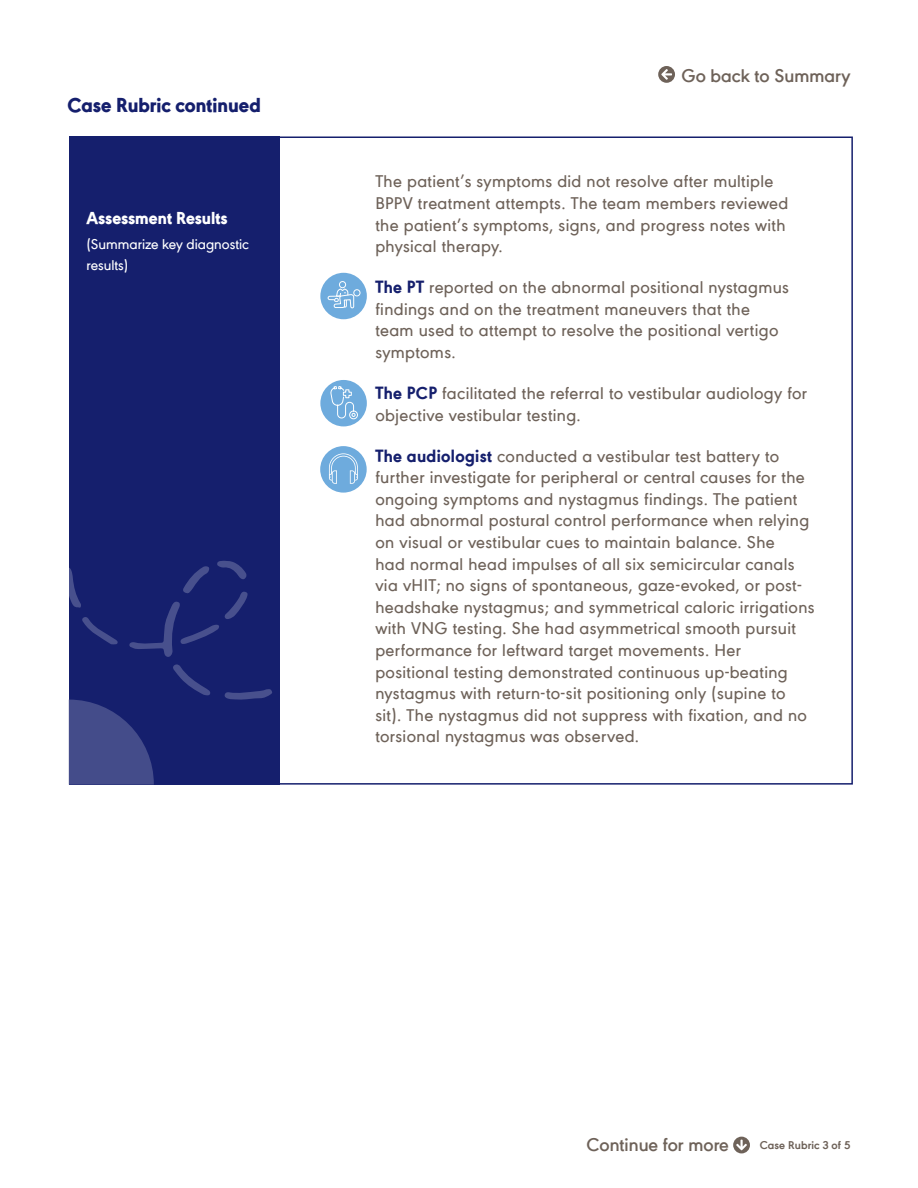
<style>
.page{position:relative;width:918px;height:1188px;background:#fff}
.page>*{position:absolute;margin:0;border:0;box-sizing:border-box;transform-origin:0 0}
.t1{font:800 21px "URW Geometric";color:#151f6d}
.t2{font:600 19.5px "URW Geometric";color:#6e6259}
.t3{font:500 18px/21.6px "URW Geometric";letter-spacing:.02em;color:#6e6259}
.t4{font:800 18px "URW Geometric";color:#fff}
.t5{font:500 15px/21px "URW Geometric";color:#fff}
.t6{font:700 12px "URW Geometric";letter-spacing:.01em;color:#6e6259}
.s1{font-weight:800;color:#151f6d}
</style>
<div class="page">
<svg style="left:733px;top:1137px;width:17px;height:16px"></svg>
<svg style="left:658px;top:66px;width:17px;height:17px"></svg>
<div style="left:69px;top:136px;width:210px;height:649px;background:#151f6d"></div>
<svg style="left:224px;top:689px;width:48px;height:11px"></svg>
<svg style="left:173px;top:664px;width:37px;height:32px"></svg>
<svg style="left:69px;top:568px;width:12px;height:40px"></svg>
<svg style="left:82px;top:617px;width:36px;height:27px"></svg>
<svg style="left:129px;top:561px;width:119px;height:96px"></svg>
<svg style="left:69px;top:700px;width:85px;height:85px"></svg>
<div style="left:320px;top:273px;width:47px;height:46px;background:#6eabdd;border-radius:50%"></div>
<div style="left:339px;top:281px;width:7px;height:7px;border:1px solid #fff;border-radius:50%"></div>
<div style="left:353px;top:289px;width:7px;height:7px;border:1px solid #fff;border-radius:50%"></div>
<svg style="left:327px;top:288px;width:28px;height:28px"></svg>
<div style="left:320px;top:446px;width:47px;height:47px;background:#6eabdd;border-radius:50%"></div>
<svg style="left:329px;top:453px;width:29px;height:31px"></svg>
<div style="left:320px;top:380px;width:47px;height:46px;background:#6eabdd;border-radius:50%"></div>
<svg style="left:331px;top:380px;width:27px;height:40px"></svg>
<p class="t1" style="left:68px;top:89px;width:195px">Case Rubric continued</p>
<p class="t4" style="left:86px;top:205px;width:143px">Assessment Results</p>
<p class="t5" style="left:86px;top:232px;width:164px">(Summarize key diagnostic results)</p>
<p class="t2" style="left:682px;top:61px;width:170px">Go back to Summary</p>
<p class="t3" style="left:375px;top:169px;width:415px">The patient’s symptoms did not resolve after multiple BPPV treatment attempts. The team members reviewed the patient’s symptoms, signs, and progress notes with physical therapy.</p>
<p class="t3" style="left:375px;top:275px;width:415px"><span class="s1">The PT</span> reported on the abnormal positional nystagmus findings and on the treatment maneuvers that the team used to attempt to resolve the positional vertigo symptoms.</p>
<p class="t3" style="left:375px;top:381px;width:433px"><span class="s1">The PCP</span> facilitated the referral to vestibular audiology for objective vestibular testing.</p>
<p class="t3" style="left:375px;top:443px;width:441px"><span class="s1">The audiologist</span> conducted a vestibular test battery to further investigate for peripheral or central causes for the ongoing symptoms and nystagmus findings. The patient had abnormal postural control performance when relying on visual or vestibular cues to maintain balance. She<br>had normal head impulses of all six semicircular canals via vHIT; no signs of spontaneous, gaze-evoked, or post&shy;headshake nystagmus; and symmetrical caloric irrigations with VNG testing. She had asymmetrical smooth pursuit performance for leftward target movements. Her positional testing demonstrated continuous up-beating nystagmus with return-to-sit positioning only (supine to sit). The nystagmus did not suppress with fixation, and no torsional nystagmus was observed.</p>
<p class="t2" style="left:587px;top:1130px;width:144px">Continue for more</p>
<p class="t6" style="left:760px;top:1136px;width:92px">Case Rubric 3 of 5</p>
</div>
